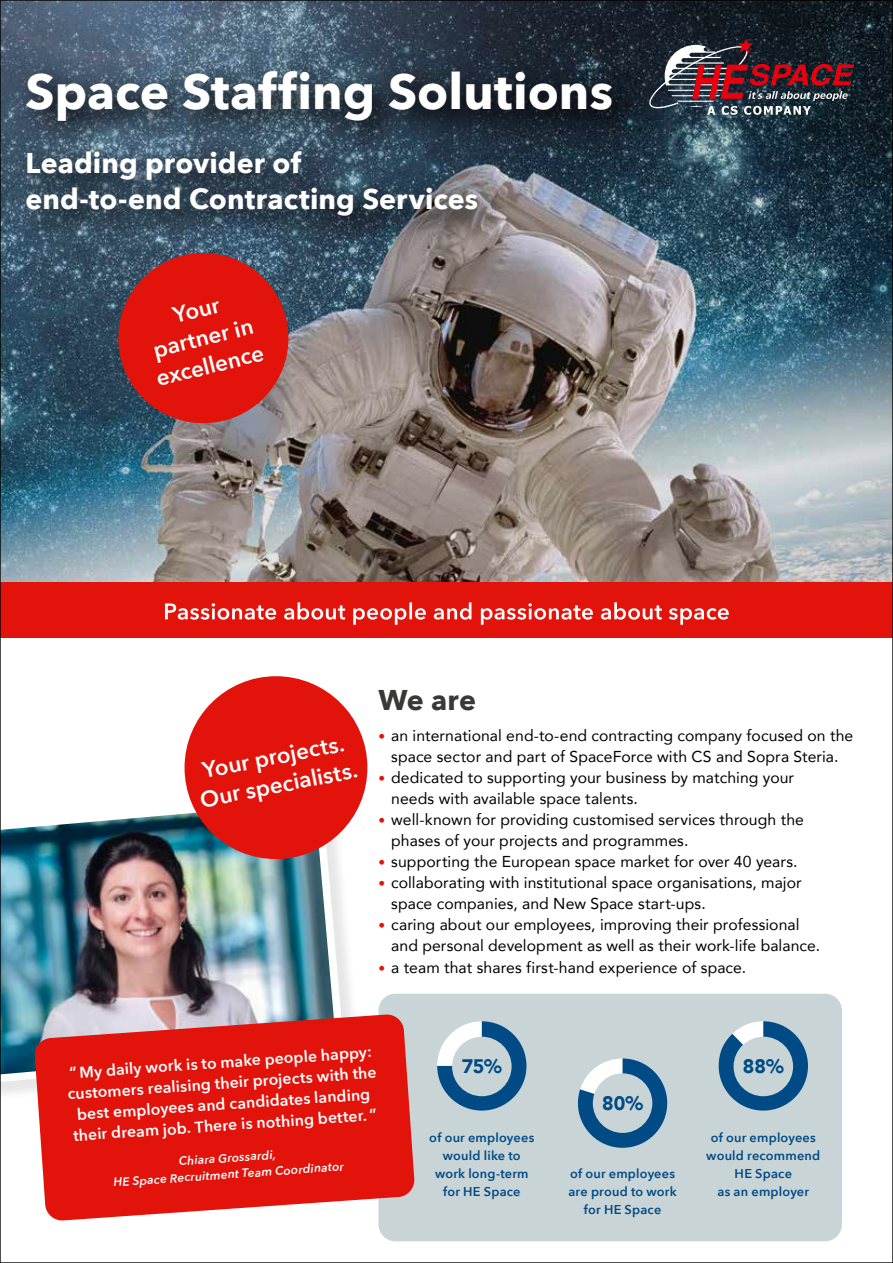
<style>
.page{position:relative;width:893px;height:1263px;background:#fff}
.page>*{position:absolute;margin:0;border:0;box-sizing:border-box;transform-origin:0 0}
.t1{font:700 49.5px "Avenir Next";color:#fff}
.t2{font:700 28.5px/36px "Avenir Next";letter-spacing:.005em;color:#fff}
.t3{font:700 28.5px "Avenir Next";color:#383937}
.t4{font:600 22.5px/28.5px "Avenir Next";color:#fff;text-align:center}
.t5{font:900 19.5px "Avenir";color:#004b85}
.t6{font:15.75px/21px "Avenir";letter-spacing:.005em;color:#000}
.t7{font:600 15.75px/21px "Avenir Next";color:#fff;text-align:center}
.t8{font:600 12.75px/18px "Avenir Next";letter-spacing:.015em;color:#004b85;text-align:center}
.t9{font:italic 600 12px/16.5px "Avenir Next";color:#fff;text-align:center}
.s1{font-size:13.5px;color:#e2130b}
</style>
<div class="page">
<img style="left:2px;top:790px;width:346px;height:299px">
<div style="left:185px;top:676px;width:182px;height:183px;background:#e2130b;border-radius:50%"></div>
<div style="left:378px;top:994px;width:464px;height:247px;background:#c9d4d7;border-radius:17px"></div>
<svg style="left:437px;top:1021px;width:89px;height:89px"></svg>
<svg style="left:578px;top:1058px;width:89px;height:90px"></svg>
<svg style="left:719px;top:1021px;width:89px;height:89px"></svg>
<svg style="left:34px;top:1014px;width:381px;height:207px;background:#e1302a"></svg>
<img style="left:2px;top:2px;width:889px;height:581px">
<svg style="left:14px;top:57px;width:629px;height:96px;background:#2f3f4d"></svg>
<div style="left:0;top:583px;width:893px;height:55px;background:#e2130b"></div>
<svg style="left:13px;top:139px;width:496px;height:109px;background:#415362"></svg>
<div style="left:118px;top:253px;width:171px;height:171px;background:#e2130b;border-radius:50%"></div>
<svg style="left:165px;top:602px;width:564px;height:23px"></svg>
<svg style="left:649px;top:38px;width:205px;height:77px;background:#4d3a44"></svg>
<h1 class="t1" style="left:26px;top:49px;width:589px">Space Staffing Solutions</h1>
<h2 class="t2" style="left:26px;top:145px;width:454px">Leading provider of<br>end-to-end Contracting Services</h2>
<h3 class="t4" style="left:139px;top:309px;width:111px;rotate:-14deg">Your partner in excellence</h3>
<h3 class="t4" style="left:192px;top:757px;width:161px;rotate:-11deg">Your projects.<br>Our specialists.</h3>
<h2 class="t3" style="left:378px;top:675px;width:99px">We are</h2>
<p class="t6" style="left:378px;top:725px;width:476px;text-align:center"><span class="s1">•</span> an international end-to-end contracting company focused on the space sector and part of SpaceForce with CS and Sopra Steria.</p>
<p class="t6" style="left:391px;top:767px;width:404px;text-indent:-13px"><span class="s1">•</span> dedicated to supporting your business by matching your needs with available space talents.</p>
<p class="t6" style="left:391px;top:809px;width:414px;text-indent:-13px"><span class="s1">•</span> well-known for providing customised services through the phases of your projects and programmes.</p>
<p class="t6" style="left:378px;top:851px;width:421px"><span class="s1">•</span> supporting the European space market for over 40 years.</p>
<p class="t6" style="left:391px;top:872px;width:412px;text-indent:-13px"><span class="s1">•</span> collaborating with institutional space organisations, major space companies, and New Space start-ups.</p>
<p class="t6" style="left:391px;top:914px;width:430px;text-indent:-13px"><span class="s1">•</span> caring about our employees, improving their professional and personal development as well as their work-life balance.</p>
<p class="t6" style="left:378px;top:956px;width:369px"><span class="s1">•</span> a team that shares first-hand experience of space.</p>
<p class="t7" style="left:65px;top:1062px;width:311px;rotate:-4deg">“ My daily work is to make people happy: customers realising their projects with the best employees and candidates landing their dream job. There is nothing better. ”</p>
<p class="t9" style="left:112px;top:1157px;width:232px;rotate:-4deg">Chiara Grossardi,<br>HE Space Recruitment Team Coordinator</p>
<p class="t5" style="left:462px;top:1049px;width:42px">75%</p>
<p class="t8" style="left:429px;top:1128px;width:107px">of our employees would like to work long-term for HE Space</p>
<p class="t5" style="left:602px;top:1086px;width:43px">80%</p>
<p class="t8" style="left:568px;top:1164px;width:110px">of our employees are proud to work for HE Space</p>
<p class="t5" style="left:743px;top:1049px;width:42px">88%</p>
<p class="t8" style="left:706px;top:1128px;width:116px">of our employees would recommend<br>HE Space<br>as an employer</p>
</div>
